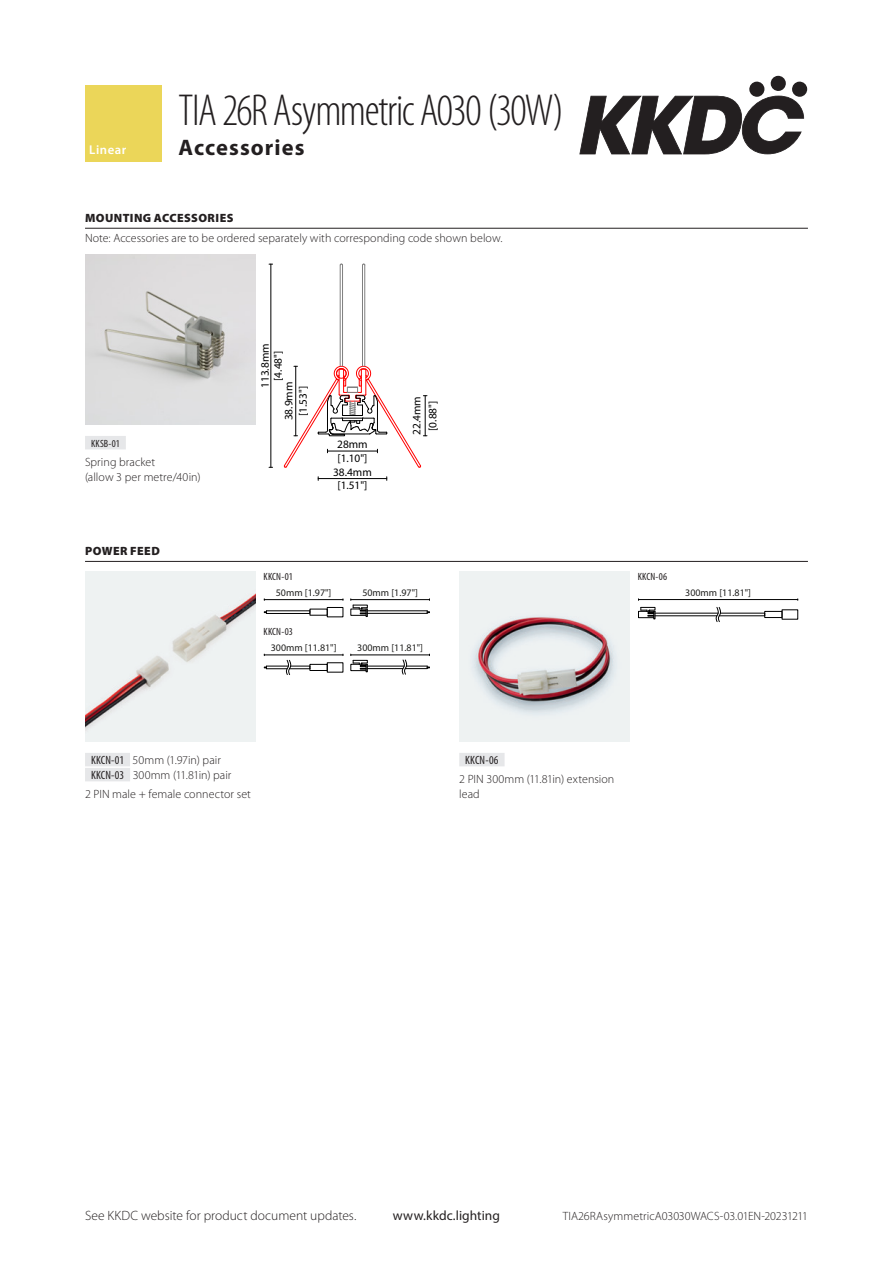
<style>
.page{position:relative;width:893px;height:1263px;background:#fff}
.page>*{position:absolute;margin:0;border:0;box-sizing:border-box;transform-origin:0 0}
.Product_Title{font:300 condensed 45px "Myriad Pro";letter-spacing:-.035em;color:#231f20}
.title_line2{font:700 22.5px "Myriad Pro";letter-spacing:.045em;color:#231f20}
.t1{font:300 13.5px "Myriad Pro";color:#231f20}
.t2{font:13.5px "Myriad Pro";letter-spacing:.005em;color:#231f20}
.t3{font:600 12.75px "Myriad Pro";letter-spacing:.04em;color:#fff}
.Section_sub_text{font:300 12px "Myriad Pro";letter-spacing:.005em;color:#231f20}
.body{font:300 12px/15px "Myriad Pro";letter-spacing:.005em;color:#231f20}
.Product_code{font:300 12px/15px "Myriad Pro";color:#231f20}
.Section_heading_top{font:900 12px "Myriad Pro";letter-spacing:.035em;color:#231f20}
.Section_heading_othe{font:900 12px "Myriad Pro";letter-spacing:.035em;color:#231f20}
.Product_code-2{font:condensed 12px "Myriad Pro";letter-spacing:.01em;color:#231f20}
.t4{font:11.4px/12.9px "Myriad Pro";color:#000;text-align:center}
.Product_code_no_tint{font:condensed 10.5px "Myriad Pro";letter-spacing:.015em;color:#231f20}
.Product_code-3{font:condensed 10.5px "Myriad Pro";letter-spacing:.015em;color:#231f20}
.t5{font:10.05px "Myriad Pro";color:#20201e}
.s1{font-weight:400;font-stretch:condensed}
</style>
<div class="page">
<svg style="left:579px;top:96px;width:225px;height:58px"></svg>
<svg style="left:749px;top:81px;width:16px;height:16px"></svg>
<div style="left:770px;top:76px;width:16px;height:15px;background:#231f20;border-radius:50%"></div>
<div style="left:792px;top:81px;width:15px;height:16px;background:#231f20;border-radius:50%"></div>
<div style="left:85px;top:85px;width:77px;height:77px;background:#ebd659"></div>
<hr style="left:85px;top:228px;width:723px;height:1px;background:#231f20">
<hr style="left:85px;top:561px;width:723px;height:1px;background:#231f20">
<img style="left:85px;top:255px;width:170px;height:170px">
<hr style="left:342px;top:265px;width:1px;height:101px;background:#808080">
<hr style="left:340px;top:265px;width:1px;height:101px;background:#808080">
<hr style="left:362px;top:265px;width:1px;height:101px;background:#808080">
<hr style="left:364px;top:265px;width:1px;height:101px;background:#808080">
<hr style="left:271px;top:264px;width:1px;height:203px;background:#000">
<svg style="left:284px;top:366px;width:143px;height:102px"></svg>
<hr style="left:318px;top:478px;width:69px;height:1px;background:#000">
<div style="left:85px;top:436px;width:41px;height:13px;background:#e6e7e9"></div>
<img style="left:85px;top:572px;width:170px;height:170px">
<div style="left:327px;top:607px;width:16px;height:10px;border:1px solid #000"></div>
<hr style="left:266px;top:610px;width:44px;height:1px;background:#000">
<hr style="left:367px;top:610px;width:60px;height:1px;background:#000">
<hr style="left:367px;top:613px;width:60px;height:1px;background:#000">
<svg style="left:264px;top:611px;width:46px;height:3px"></svg>
<svg style="left:351px;top:600px;width:17px;height:17px"></svg>
<hr style="left:351px;top:599px;width:78px;height:1px;background:#000">
<hr style="left:264px;top:599px;width:79px;height:1px;background:#000">
<div style="left:310px;top:664px;width:17px;height:7px;border:1px solid #000"></div>
<hr style="left:367px;top:666px;width:37px;height:1px;background:#000">
<hr style="left:367px;top:668px;width:36px;height:1px;background:#000">
<svg style="left:351px;top:654px;width:17px;height:18px"></svg>
<hr style="left:351px;top:655px;width:78px;height:1px;background:#000">
<svg style="left:402px;top:654px;width:28px;height:20px"></svg>
<svg style="left:264px;top:654px;width:47px;height:21px"></svg>
<hr style="left:264px;top:655px;width:79px;height:1px;background:#000">
<img style="left:459px;top:572px;width:170px;height:170px">
<div style="left:765px;top:611px;width:17px;height:7px;border:1px solid #000"></div>
<svg style="left:638px;top:607px;width:17px;height:12px"></svg>
<hr style="left:655px;top:613px;width:63px;height:1px;background:#000">
<hr style="left:720px;top:613px;width:45px;height:1px;background:#000">
<hr style="left:655px;top:615px;width:62px;height:1px;background:#000">
<hr style="left:719px;top:615px;width:46px;height:1px;background:#000">
<hr style="left:638px;top:599px;width:160px;height:1px;background:#000">
<svg style="left:716px;top:607px;width:5px;height:15px"></svg>
<div style="left:85px;top:753px;width:45px;height:13px;background:#e6e7e9"></div>
<div style="left:85px;top:768px;width:45px;height:13px;background:#e6e7e9"></div>
<div style="left:459px;top:753px;width:46px;height:13px;background:#e6e7e9"></div>
<p class="t3" style="left:89px;top:142px;width:38px">Linear</p>
<p class="Product_Title" style="left:179px;top:86px;width:387px">TIA 26R Asymmetric A030 (30W)</p>
<p class="title_line2" style="left:179px;top:133px;width:127px">Accessories</p>
<p class="Section_heading_top" style="left:85px;top:210px;width:150px">MOUNTING ACCESSORIES</p>
<p class="Section_sub_text" style="left:85px;top:231px;width:419px">Note: Accessories are to be ordered separately with corresponding code shown below.</p>
<p class="Product_code-3" style="left:91px;top:437px;width:30px">KKSB-01</p>
<p class="body" style="left:85px;top:454px;width:117px">Spring bracket<br>(allow 3 per metre/40in)</p>
<p class="Section_heading_othe" style="left:85px;top:543px;width:76px">POWER FEED</p>
<p class="t4" style="left:258px;top:388px;width:46px;rotate:-90deg">113.8mm [4.48"]</p>
<p class="t4" style="left:281px;top:420px;width:40px;line-height:14.4px;rotate:-90deg">38.9mm [1.53"]</p>
<p class="t4" style="left:337px;top:437px;width:32px;line-height:13.6px;text-align:left">28mm [1.10"]</p>
<p class="t4" style="left:333px;top:466px;width:40px">38.4mm [1.51"]</p>
<p class="t4" style="left:409px;top:435px;width:40px;line-height:15.9px;rotate:-90deg">22.4mm [0.88"]</p>
<p class="Product_code_no_tint" style="left:264px;top:570px;width:31px">KKCN-01</p>
<p class="t5" style="left:276px;top:586px;width:57px">50mm [1.97"]</p>
<p class="t5" style="left:362px;top:586px;width:57px">50mm [1.97"]</p>
<p class="Product_code_no_tint" style="left:264px;top:625px;width:31px">KKCN-03</p>
<p class="t5" style="left:271px;top:642px;width:67px">300mm [11.81"]</p>
<p class="t5" style="left:357px;top:642px;width:67px">300mm [11.81"]</p>
<p class="Product_code_no_tint" style="left:638px;top:570px;width:31px">KKCN-06</p>
<p class="t5" style="left:685px;top:586px;width:67px">300mm [11.81"]</p>
<p class="Product_code" style="left:91px;top:752px;width:142px"><span class="s1">KKCN-01</span> 50mm (1.97in) pair<br><span class="s1">KKCN-03</span> 300mm (11.81in) pair</p>
<p class="body" style="left:85px;top:786px;width:167px">2 PIN male + female connector set</p>
<p class="Product_code-2" style="left:465px;top:752px;width:35px">KKCN-06</p>
<p class="body" style="left:459px;top:771px;width:157px">2 PIN 300mm (11.81in) extension lead</p>
<p class="t1" style="left:85px;top:1208px;width:273px">See KKDC website for product document updates.</p>
<p class="t2" style="left:393px;top:1207px;width:109px">www.kkdc.lighting</p>
<p class="Section_sub_text" style="left:563px;top:1209px;width:247px">TIA26RAsymmetricA03030WACS-03.01EN-20231211</p>
</div>
